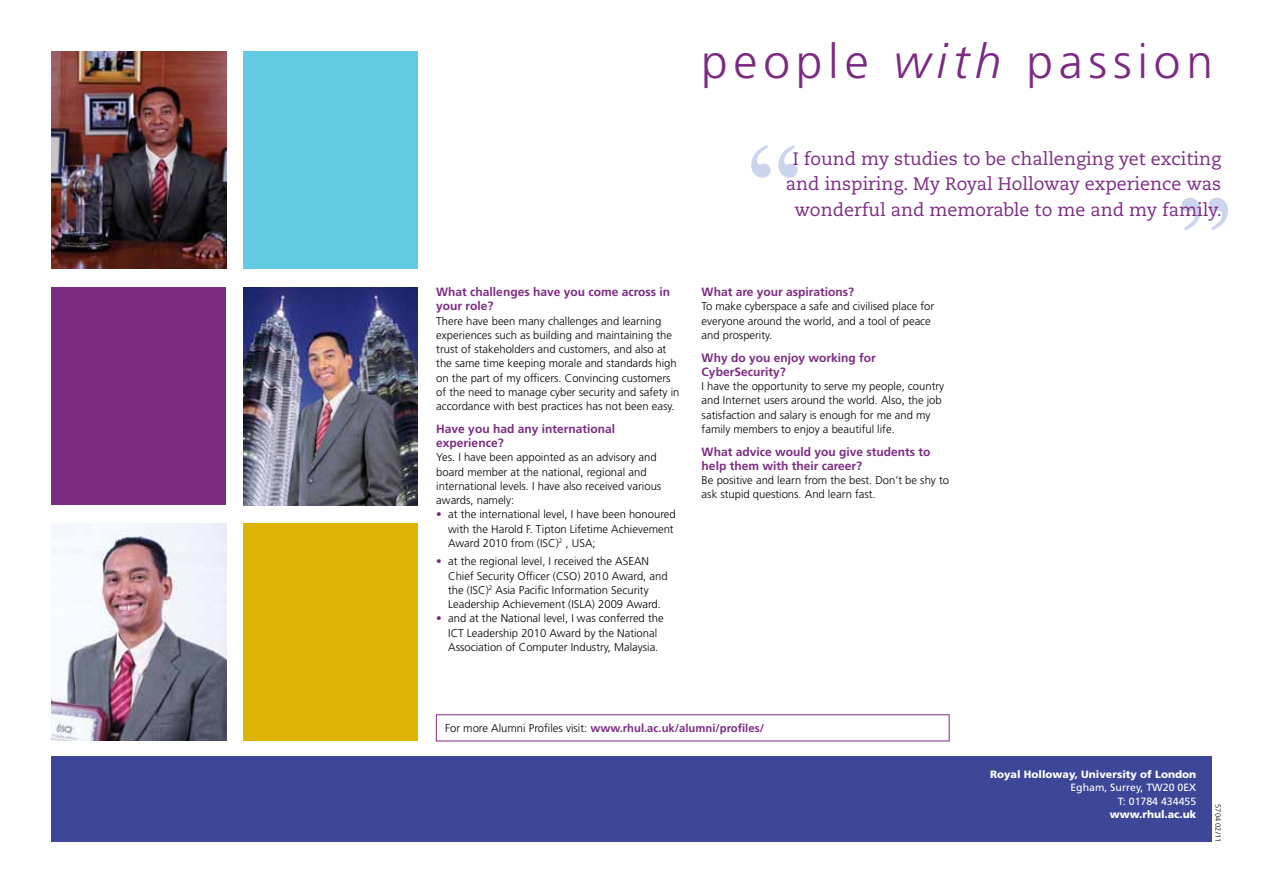
<style>
.page{position:relative;width:1263px;height:893px;background:#fff}
.page>*{position:absolute;margin:0;border:0;box-sizing:border-box;transform-origin:0 0}
.t1{font:129.6px "Times New Roman";color:#ccd5ed}
.t2{font:300 48px "Frutiger LT Std";letter-spacing:.12em;color:#7c2b83}
.t3{font:18px/25.2px "Caecilia LT Std";color:#7c2b83;text-align:center}
.t4{font:700 12px/14.2px "Frutiger LT Std";color:#7c2b83}
.t5{font:300 11.25px/14.2px "Frutiger LT Std";color:#000}
.t6{font:700 11.25px "Frutiger LT Std";color:#7c2b83}
.t7{font:900 10.5px "Frutiger LT Std";color:#fff}
.t8{font:10.5px/13.5px "Frutiger LT Std";color:#fff;text-align:right}
.t9{font:300 7.5px "Frutiger LT Std";color:#000}
.s1{font-style:italic}
.s2{color:#7c2b83}
.s3{font-weight:300;color:#000}
</style>
<div class="page">
<div style="left:51px;top:756px;width:1161px;height:85px;background:#3e4698"></div>
<img style="left:51px;top:51px;width:175px;height:218px">
<img style="left:243px;top:287px;width:175px;height:218px">
<img style="left:51px;top:523px;width:175px;height:217px">
<div style="left:243px;top:51px;width:175px;height:218px;background:#62cae3"></div>
<div style="left:51px;top:287px;width:175px;height:218px;background:#7c2b83"></div>
<div style="left:243px;top:523px;width:175px;height:218px;background:#deb408"></div>
<div style="left:436px;top:714px;width:513px;height:27px;border:1px solid #7c2b83"></div>
<h2 class="t2" style="left:701px;top:34px;width:513px">people <span class="s1">with</span> passion</h2>
<p class="t4" style="left:436px;top:285px;width:235px">What challenges have you come across in your role?</p>
<p class="t5" style="left:436px;top:314px;width:245px">There have been many challenges and learning experiences such as building and maintaining the trust of stakeholders and customers, and also at the same time keeping morale and standards high on the part of my officers. Convincing customers of the need to manage cyber security and safety in accordance with best practices has not been easy.</p>
<p class="t4" style="left:436px;top:422px;width:180px">Have you had any international experience?</p>
<p class="t5" style="left:436px;top:450px;width:226px">Yes. I have been appointed as an advisory and board member at the national, regional and international levels. I have also received various awards, namely:</p>
<p class="t5" style="left:448px;top:507px;width:229px;text-indent:-12px"><span class="s2">•</span> at the international level, I have been honoured with the Harold F. Tipton Lifetime Achievement<br>Award 2010 from (ISC)<sup>2</sup> , USA;</p>
<p class="t5" style="left:448px;top:554px;width:221px;text-indent:-12px"><span class="s2">•</span> at the regional level, I received the ASEAN Chief Security Officer (CSO) 2010 Award, and the (ISC)<sup>2</sup> Asia Pacific Information Security Leadership Achievement (ISLA) 2009 Award.</p>
<p class="t5" style="left:436px;top:611px;width:229px;text-align:center"><span class="s2">•</span> and at the National level, I was conferred the<br>ICT Leadership 2010 Award by the National<br>Association of Computer Industry, Malaysia.</p>
<h1 class="t1" style="left:739px;top:102px;width:72px">‘‘</h1>
<h3 class="t3" style="left:786px;top:147px;width:437px">I found my studies to be challenging yet exciting and inspiring. My Royal Holloway experience was wonderful and memorable to me and my family.</h3>
<h1 class="t1" style="left:1169px;top:155px;width:72px">’’</h1>
<p class="t4" style="left:702px;top:285px;width:154px">What are your aspirations?</p>
<p class="t5" style="left:702px;top:299px;width:234px">To make cyberspace a safe and civilised place for everyone around the world, and a tool of peace and prosperity.</p>
<p class="t4" style="left:702px;top:350px;width:176px">Why do you enjoy working for<br>CyberSecurity?</p>
<p class="t5" style="left:702px;top:379px;width:244px">I have the opportunity to serve my people, country and Internet users around the world. Also, the job satisfaction and salary is enough for me and my family members to enjoy a beautiful life.</p>
<p class="t4" style="left:702px;top:444px;width:230px">What advice would you give students to help them with their career?</p>
<p class="t5" style="left:702px;top:473px;width:249px">Be positive and learn from the best. Don’t be shy to ask stupid questions. And learn fast.</p>
<p class="t6" style="left:445px;top:722px;width:320px"><span class="s3">For more Alumni Profiles visit:</span> www.rhul.ac.uk/alumni/profiles/</p>
<p class="t7" style="left:990px;top:767px;width:208px">Royal Holloway, University of London</p>
<p class="t8" style="left:1070px;top:781px;width:127px">Egham, Surrey, TW20 0EX<br>T: 01784 434455</p>
<p class="t7" style="left:1110px;top:808px;width:88px">www.rhul.ac.uk</p>
<p class="t9" style="left:1222px;top:804px;width:39px;rotate:90deg">5704 02/11</p>
</div>
